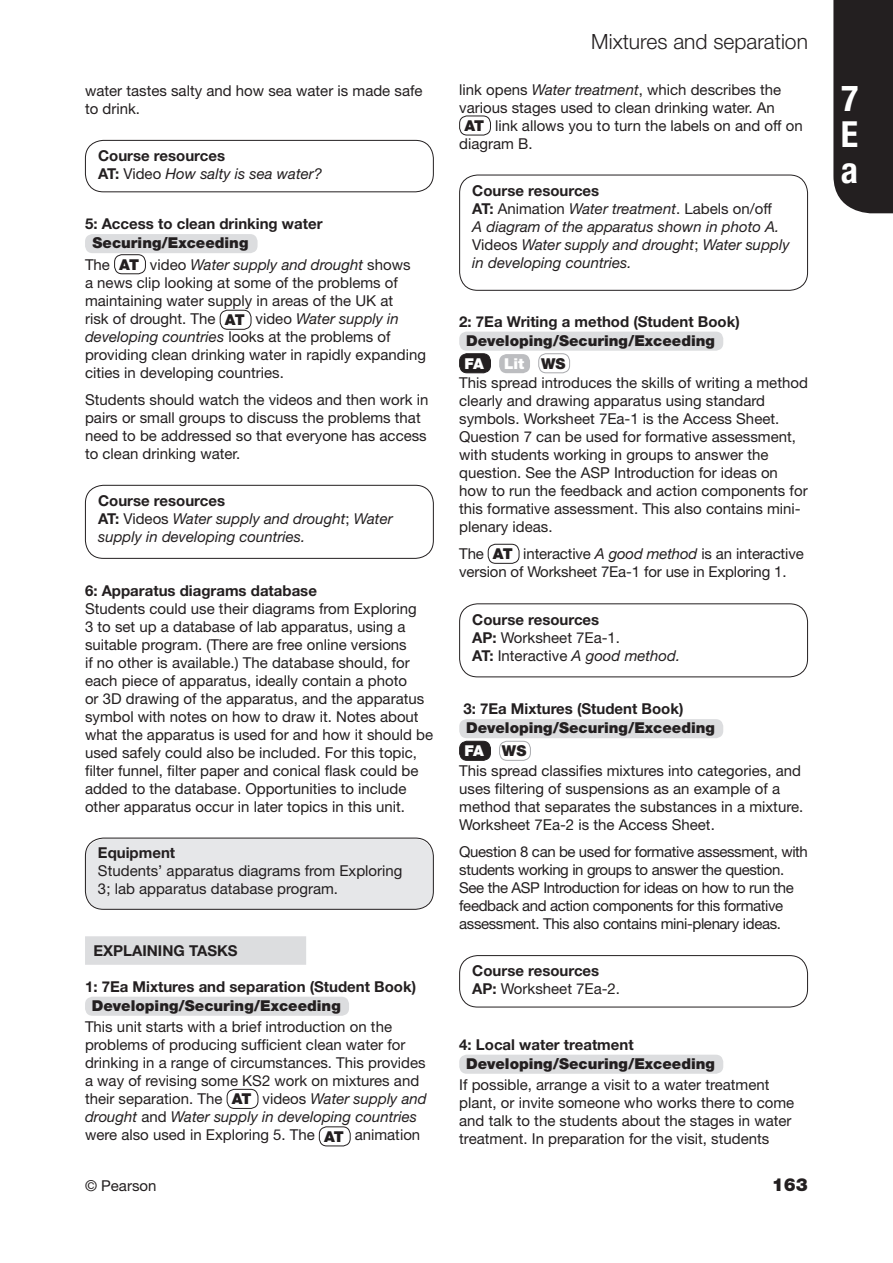
<style>
.page{position:relative;width:893px;height:1263px;background:#fff}
.page>*{position:absolute;margin:0;border:0;box-sizing:border-box;transform-origin:0 0}
.t1{font:700 condensed 36px/36px "Helvetica Neue LT Pro";color:#fff;text-align:justify}
.t2{font:300 21px "Helvetica Neue LT Pro";color:#231f20}
.t3{font:900 18px "Helvetica Neue LT Pro";color:#231f20}
.t4{font:15px/18px "Helvetica Neue LT Pro";color:#231f20}
.t5{font:italic 15px/18px "Helvetica Neue LT Pro";color:#231f20}
.t6{font:700 15px/18px "Helvetica Neue LT Pro";color:#231f20}
.t7{font:15px/18px "Helvetica Neue LT Pro";letter-spacing:-.025em;color:#231f20}
.t8{font:900 15px/22.8px "Helvetica Neue LT Pro";color:#231f20}
.t9{font:900 15px "Helvetica Neue LT Pro";color:#fff}
.s1{font-style:italic}
.s2{font-weight:900}
.s3{font-weight:700;font-style:normal}
.s4{font-style:normal}
.s5{font-weight:900;font-style:normal}
.s6{font-weight:900;color:#fff}
.s7{font-weight:700}
.s8{color:#fff}
.s9{font-weight:400}
</style>
<div class="page">
<div style="left:833px;top:0;width:60px;height:213px;background:#231f20"></div>
<div style="left:459px;top:116px;width:32px;height:19px;border:1px solid #231f20;border-radius:8px"></div>
<div style="left:85px;top:140px;width:349px;height:52px;border:1px solid #231f20;border-radius:18px"></div>
<div style="left:459px;top:955px;width:349px;height:52px;border:1px solid #231f20;border-radius:18px"></div>
<div style="left:85px;top:234px;width:173px;height:19px;background:#dcdddf;border-radius:8px"></div>
<div style="left:114px;top:254px;width:32px;height:20px;border:1px solid #231f20;border-radius:8px"></div>
<div style="left:220px;top:310px;width:31px;height:20px;border:1px solid #231f20;border-radius:8px"></div>
<div style="left:85px;top:485px;width:349px;height:74px;border:1px solid #231f20;border-radius:18px"></div>
<div style="left:459px;top:603px;width:349px;height:74px;border:1px solid #231f20;border-radius:18px"></div>
<div style="left:459px;top:175px;width:349px;height:116px;border:1px solid #231f20;border-radius:18px"></div>
<div style="left:85px;top:838px;width:349px;height:72px;background:#e6e7e9;border-radius:21px"></div>
<div style="left:85px;top:838px;width:349px;height:72px;border:1px solid #231f20;border-radius:18px"></div>
<div style="left:85px;top:936px;width:221px;height:29px;background:#dcdddf"></div>
<div style="left:85px;top:997px;width:264px;height:19px;background:#dcdddf;border-radius:8px"></div>
<div style="left:227px;top:1089px;width:31px;height:20px;border:1px solid #231f20;border-radius:8px"></div>
<div style="left:319px;top:1126px;width:32px;height:20px;border:1px solid #231f20;border-radius:8px"></div>
<div style="left:459px;top:332px;width:264px;height:19px;background:#dcdddf;border-radius:8px"></div>
<div style="left:460px;top:354px;width:30px;height:19px;background:#231f20;border-radius:8px"></div>
<div style="left:459px;top:353px;width:32px;height:20px;border:1px solid #231f20;border-radius:8px"></div>
<div style="left:499px;top:354px;width:31px;height:19px;background:#bcbdc0;border-radius:8px"></div>
<div style="left:538px;top:353px;width:32px;height:20px;border:1px solid #a8a9ad;border-radius:8px"></div>
<div style="left:488px;top:544px;width:31px;height:20px;border:1px solid #231f20;border-radius:8px"></div>
<div style="left:459px;top:719px;width:264px;height:19px;background:#dcdddf;border-radius:8px"></div>
<div style="left:460px;top:741px;width:30px;height:19px;background:#231f20;border-radius:8px"></div>
<div style="left:459px;top:741px;width:32px;height:20px;border:1px solid #231f20;border-radius:8px"></div>
<div style="left:499px;top:741px;width:32px;height:20px;border:1px solid #a8a9ad;border-radius:8px"></div>
<div style="left:459px;top:1055px;width:264px;height:19px;background:#dcdddf;border-radius:8px"></div>
<h2 class="t2" style="left:591px;top:29px;width:218px">Mixtures and separation</h2>
<p class="t4" style="left:85px;top:81px;width:339px">water tastes salty and how sea water is made safe to drink.</p>
<p class="t4" style="left:459px;top:80px;width:324px">link opens <span class="s1">Water treatment</span>, which describes the</p>
<p class="t4" style="left:459px;top:98px;width:317px">various stages used to clean drinking water. An</p>
<p class="t4" style="left:464px;top:116px;width:340px"><span class="s2">AT</span> link allows you to turn the labels on and off on</p>
<p class="t4" style="left:459px;top:134px;width:75px">diagram B.</p>
<p class="t5" style="left:98px;top:147px;width:225px"><span class="s3">Course resources<br>AT:</span> <span class="s4">Video</span> How salty is sea water?</p>
<p class="t6" style="left:85px;top:214px;width:239px">5: Access to clean drinking water</p>
<p class="t5" style="left:85px;top:232px;width:327px;line-height:21.5px;text-indent:8px"><span class="s5">Securing/Exceeding<br></span><span class="s4">The</span> <span class="s5">AT</span> <span class="s4">video</span> Water supply and drought <span class="s4">shows</span></p>
<p class="t4" style="left:85px;top:273px;width:342px">a news clip looking at some of the problems of maintaining water supply in areas of the UK at<br>risk of drought. The <span class="s2">AT</span> video <span class="s1">Water supply in developing countries</span> looks at the problems of providing clean drinking water in rapidly expanding cities in developing countries.</p>
<p class="t4" style="left:85px;top:390px;width:345px">Students should watch the videos and then work in pairs or small groups to discuss the problems that need to be addressed so that everyone has access to clean drinking water.</p>
<p class="t5" style="left:98px;top:491px;width:296px"><span class="s3">Course resources<br>AT:</span> <span class="s4">Videos</span> Water supply and drought<span class="s4">;</span> Water supply in developing countries.</p>
<p class="t6" style="left:85px;top:581px;width:233px">6: Apparatus diagrams database</p>
<p class="t4" style="left:85px;top:599px;width:350px">Students could use their diagrams from Exploring<br>3 to set up a database of lab apparatus, using a suitable program. (There are free online versions<br>if no other is available.) The database should, for each piece of apparatus, ideally contain a photo<br>or 3D drawing of the apparatus, and the apparatus symbol with notes on how to draw it. Notes about what the apparatus is used for and how it should be used safely could also be included. For this topic, filter funnel, filter paper and conical flask could be added to the database. Opportunities to include other apparatus occur in later topics in this unit.</p>
<p class="t6" style="left:98px;top:844px;width:79px">Equipment</p>
<p class="t4" style="left:98px;top:862px;width:306px">Students’ apparatus diagrams from Exploring<br>3; lab apparatus database program.</p>
<p class="t6" style="left:94px;top:941px;width:146px">EXPLAINING TASKS</p>
<p class="t6" style="left:85px;top:977px;width:333px">1: 7Ea Mixtures and separation (Student Book)</p>
<p class="t8" style="left:92px;top:994px;width:250px">Developing/Securing/Exceeding</p>
<p class="t4" style="left:85px;top:1017px;width:343px">This unit starts with a brief introduction on the problems of producing sufficient clean water for drinking in a range of circumstances. This provides a way of revising some KS2 work on mixtures and their separation. The <span class="s2">AT</span> videos <span class="s1">Water supply and drought</span> and <span class="s1">Water supply in developing countries </span>were also used in Exploring 5. The <span class="s2">AT</span> animation</p>
<p class="t5" style="left:472px;top:181px;width:319px"><span class="s3">Course resources<br>AT:</span> <span class="s4">Animation</span> Water treatment<span class="s4">. Labels on/off<br></span>A diagram of the apparatus shown in photo A.<br><span class="s4">Videos</span> Water supply and drought<span class="s4">;</span> Water supply in developing countries.</p>
<p class="t6" style="left:459px;top:312px;width:282px">2: 7Ea Writing a method (Student Book)</p>
<p class="t8" style="left:466px;top:329px;width:250px">Developing/Securing/Exceeding</p>
<p class="t9" style="left:464px;top:354px;width:21px">FA</p>
<p class="t4" style="left:459px;top:354px;width:350px;text-indent:45px"><span class="s6">Lit</span> <span class="s2">WS<br></span>This spread introduces the skills of writing a method clearly and drawing apparatus using standard symbols. Worksheet 7Ea-1 is the Access Sheet.<br>Question 7 can be used for formative assessment, with students working in groups to answer the question. See the ASP Introduction for ideas on how to run the feedback and action components for this formative assessment. This also contains mini&shy;plenary ideas.</p>
<p class="t4" style="left:459px;top:544px;width:346px">The <span class="s2">AT</span> interactive <span class="s1">A good method</span> is an interactive version of Worksheet 7Ea-1 for use in Exploring 1.</p>
<p class="t4" style="left:472px;top:610px;width:209px"><span class="s7">Course resources<br>AP:</span> Worksheet 7Ea-1.<br><span class="s7">AT:</span> Interactive <span class="s1">A good method.</span></p>
<p class="t6" style="left:463px;top:699px;width:222px">3: 7Ea Mixtures (Student Book)</p>
<p class="t8" style="left:464px;top:716px;width:252px">Developing/Securing/Exceeding<br><span class="s8">FA</span> WS</p>
<p class="t4" style="left:459px;top:761px;width:346px">This spread classifies mixtures into categories, and uses filtering of suspensions as an example of a method that separates the substances in a mixture.<br>Worksheet 7Ea-2 is the Access Sheet.</p>
<p class="t7" style="left:459px;top:842px;width:350px">Question 8 can be used for formative assessment, with students working in groups to answer the question.<br>See the ASP Introduction for ideas on how to run the feedback and action components for this formative assessment. This also contains mini-plenary ideas.</p>
<p class="t6" style="left:472px;top:962px;width:149px">Course resources<br>AP: <span class="s9">Worksheet 7Ea-2.</span></p>
<p class="t6" style="left:459px;top:1035px;width:176px">4: Local water treatment</p>
<p class="t8" style="left:466px;top:1052px;width:250px">Developing/Securing/Exceeding</p>
<p class="t4" style="left:459px;top:1075px;width:337px">If possible, arrange a visit to a water treatment plant, or invite someone who works there to come and talk to the students about the stages in water treatment. In preparation for the visit, students</p>
<p class="t4" style="left:85px;top:1176px;width:73px">© Pearson</p>
<p class="t3" style="left:772px;top:1173px;width:38px">163</p>
<h1 class="t1" style="left:841px;top:80px;width:19px">7<br>E a</h1>
</div>
